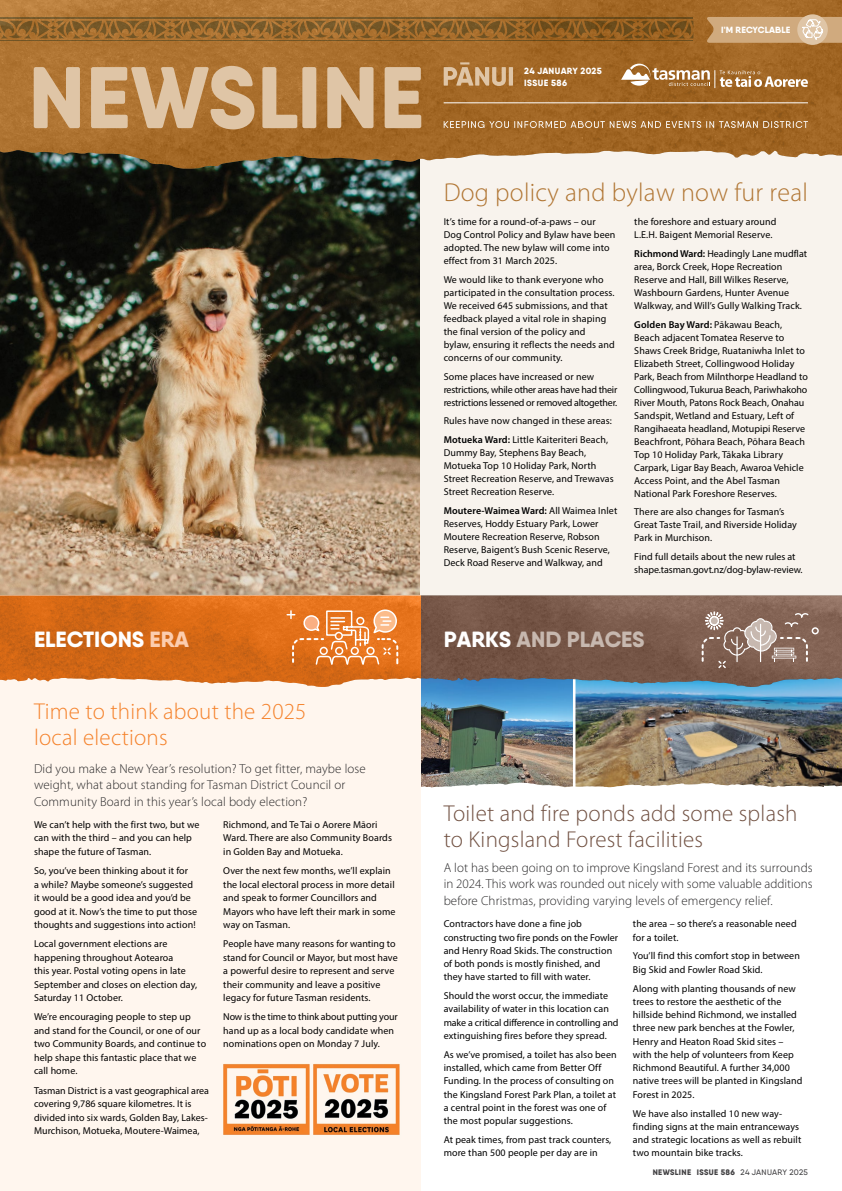
<style>
.page{position:relative;width:842px;height:1191px;background:#fff}
.page>*{position:absolute;margin:0;border:0;box-sizing:border-box;transform-origin:0 0}
.t1{font:300 26px "Myriad Pro";letter-spacing:.01em;color:#b17634}
.t2{font:300 23px/26px "Myriad Pro";letter-spacing:.01em;color:#715142}
.t3{font:300 23px/26px "Myriad Pro";letter-spacing:.01em;color:#f5822b}
.t4{font:800 22px "Qanelas Soft DEMO";color:#c7b8af}
.t5{font:800 22px "Qanelas Soft DEMO";color:#fff}
.t6{font:300 13px/16.5px "Myriad Pro";letter-spacing:.01em;color:#292829;text-align:justify}
.t7{font:10px/13px "Myriad Pro";letter-spacing:.01em;color:#000}
.t8{font:10px/13px "Myriad Pro";letter-spacing:-.02em;color:#000}
.t9{font:10px/13px "Myriad Pro";letter-spacing:-.01em;color:#000}
.t10{font:800 9px/12px "Qanelas Soft DEMO";letter-spacing:.03em;color:#fff}
.t11{font:800 9px "Qanelas Soft DEMO";letter-spacing:.01em;color:#fff}
.t12{font:800 8px "Qanelas Soft DEMO";letter-spacing:.045em;color:#414042}
.s1{color:#fccdaf}
.s2{font-weight:600}
.s3{color:#fff}
.s4{font-weight:500}
</style>
<div class="page">
<img style="left:421px;top:687px;width:152px;height:100px">
<img style="left:575px;top:687px;width:232px;height:100px">
<img style="left:0;top:169px;width:421px;height:426px">
<div style="left:421px;top:98px;width:421px;height:497px;background:#f8f3ed"></div>
<svg style="left:757px;top:0;width:85px;height:158px;background:#a36a2a"></svg>
<img style="left:0;top:0;width:757px;height:169px">
<div style="left:0;top:595px;width:421px;height:596px;background:#fff6ee"></div>
<svg style="left:444px;top:121px;width:364px;height:7px;background:#ba9060"></svg>
<svg style="left:621px;top:64px;width:187px;height:24px;background:#b58856"></svg>
<hr style="left:444px;top:103px;width:364px;height:1px;background:#fff">
<hr style="left:459px;top:40px;width:117px;height:1px;background:#a9bfca">
<hr style="left:459px;top:18px;width:117px;height:1px;background:#a9bfca">
<hr style="left:576px;top:40px;width:117px;height:1px;background:#a9bfca">
<hr style="left:576px;top:18px;width:117px;height:1px;background:#a9bfca">
<hr style="left:342px;top:40px;width:117px;height:1px;background:#a9bfca">
<hr style="left:342px;top:18px;width:117px;height:1px;background:#a9bfca">
<hr style="left:108px;top:40px;width:117px;height:1px;background:#a9bfca">
<hr style="left:108px;top:18px;width:117px;height:1px;background:#a9bfca">
<hr style="left:225px;top:40px;width:117px;height:1px;background:#a9bfca">
<hr style="left:225px;top:18px;width:117px;height:1px;background:#a9bfca">
<hr style="left:0;top:40px;width:108px;height:1px;background:#a9bfca">
<hr style="left:0;top:18px;width:108px;height:1px;background:#a9bfca">
<svg style="left:0;top:21px;width:693px;height:17px;background:#8f6229"></svg>
<svg style="left:444px;top:62px;width:69px;height:24px;background:#c09563"></svg>
<svg style="left:34px;top:66px;width:387px;height:63px;background:#c9a173"></svg>
<svg style="left:797px;top:14px;width:31px;height:31px"></svg>
<svg style="left:706px;top:17px;width:136px;height:26px;background:#d2af85"></svg>
<img style="left:223px;top:1063px;width:177px;height:72px">
<svg style="left:0;top:595px;width:842px;height:92px;background:#ac7045"></svg>
<h3 class="t5" style="left:34px;top:629px;width:157px">ELECTIONS <span class="s1">ERA</span></h3>
<h2 class="t3" style="left:34px;top:698px;width:274px">Time to think about the 2025 local elections</h2>
<h3 class="t6" style="left:34px;top:760px;width:333px;text-align:left">Did you make a New Year’s resolution? To get fitter, maybe lose weight, what about standing for Tasman District Council or<br>Community Board in this year’s local body election?</h3>
<p class="t7" style="left:34px;top:817px;width:167px;line-height:13.5px">We can’t help with the first two, but we can with the third – and you can help shape the future of Tasman.</p>
<p class="t7" style="left:34px;top:863px;width:165px;line-height:13.5px">So, you’ve been thinking about it for<br>a while? Maybe someone’s suggested it would be a good idea and you’d be good at it. Now’s the time to put those thoughts and suggestions into action!</p>
<p class="t7" style="left:34px;top:937px;width:165px;line-height:13.5px">Local government elections are happening throughout Aotearoa<br>this year. Postal voting opens in late<br>September and closes on election day,<br>Saturday 11 October.</p>
<p class="t7" style="left:34px;top:1010px;width:174px;line-height:13.5px">We’re encouraging people to step up and stand for the Council, or one of our two Community Boards, and continue to help shape this fantastic place that we call home.</p>
<p class="t7" style="left:34px;top:1083px;width:177px;line-height:13.5px">Tasman District is a vast geographical area covering 9,786 square kilometres. It is divided into six wards, Golden Bay, Lakes-Murchison, Motueka, Moutere-Waimea,</p>
<p class="t7" style="left:223px;top:817px;width:170px;line-height:13.5px">Richmond, and Te Tai o Aorere Māori<br>Ward. There are also Community Boards in Golden Bay and Motueka.</p>
<p class="t7" style="left:223px;top:863px;width:174px;line-height:13.5px">Over the next few months, we’ll explain the local electoral process in more detail and speak to former Councillors and Mayors who have left their mark in some way on Tasman.</p>
<p class="t7" style="left:223px;top:937px;width:176px;line-height:13.5px">People have many reasons for wanting to stand for Council or Mayor, but most have a powerful desire to represent and serve their community and leave a positive legacy for future Tasman residents.</p>
<p class="t7" style="left:223px;top:1010px;width:176px;line-height:13.5px">Now is the time to think about putting your hand up as a local body candidate when nominations open on Monday 7 July.</p>
<p class="t10" style="left:524px;top:65px;width:79px">24 JANUARY 2025<br>ISSUE 586</p>
<p class="t11" style="left:721px;top:26px;width:71px">I'M RECYCLABLE</p>
<h1 class="t1" style="left:444px;top:177px;width:366px">Dog policy and bylaw now fur real</h1>
<p class="t7" style="left:444px;top:215px;width:173px">It’s time for a round-of-a-paws – our Dog Control Policy and Bylaw have been adopted. The new bylaw will come into effect from 31 March 2025.</p>
<p class="t7" style="left:444px;top:273px;width:173px">We would like to thank everyone who participated in the consultation process.<br>We received 645 submissions, and that feedback played a vital role in shaping the final version of the policy and bylaw, ensuring it reflects the needs and concerns of our community.</p>
<p class="t8" style="left:444px;top:369px;width:175px">Some places have increased or new restrictions, while other areas have had their restrictions lessened or removed altogether.</p>
<p class="t7" style="left:444px;top:411px;width:170px;line-height:18.7px">Rules have now changed in these areas:<br><span class="s2">Motueka Ward:</span> Little Kaiteriteri Beach,</p>
<p class="t7" style="left:444px;top:446px;width:172px">Dummy Bay, Stephens Bay Beach, Motueka Top 10 Holiday Park, North Street Recreation Reserve, and Trewavas Street Recreation Reserve.</p>
<p class="t7" style="left:444px;top:503px;width:175px"><span class="s2">Moutere-Waimea Ward:</span> All Waimea Inlet Reserves, Hoddy Estuary Park, Lower Moutere Recreation Reserve, Robson Reserve, Baigent’s Bush Scenic Reserve, Deck Road Reserve and Walkway, and</p>
<p class="t7" style="left:634px;top:215px;width:144px">the foreshore and estuary around<br>L.E.H. Baigent Memorial Reserve.</p>
<p class="t7" style="left:634px;top:247px;width:174px"><span class="s2">Richmond Ward:</span> Headingly Lane mudflat area, Borck Creek, Hope Recreation Reserve and Hall, Bill Wilkes Reserve, Washbourn Gardens, Hunter Avenue Walkway, and Will’s Gully Walking Track.</p>
<p class="t7" style="left:634px;top:317px;width:175px"><span class="s2">Golden Bay Ward:</span> Pākawau Beach, Beach adjacent Tomatea Reserve to Shaws Creek Bridge, Ruataniwha Inlet to Elizabeth Street, Collingwood Holiday Park, Beach from Milnthorpe Headland to Collingwood, Tukurua Beach, Pariwhakoho River Mouth, Patons Rock Beach, Onahau Sandspit, Wetland and Estuary, Left of Rangihaeata headland, Motupipi Reserve Beachfront, Pōhara Beach, Pōhara Beach Top 10 Holiday Park, Tākaka Library Carpark, Ligar Bay Beach, Awaroa Vehicle Access Point, and the Abel Tasman National Park Foreshore Reserves.</p>
<p class="t7" style="left:634px;top:505px;width:164px">There are also changes for Tasman’s<br>Great Taste Trail, and Riverside Holiday<br>Park in Murchison.</p>
<p class="t9" style="left:634px;top:550px;width:170px">Find full details about the new rules at shape.tasman.govt.nz/dog-bylaw-review.</p>
<h3 class="t4" style="left:444px;top:629px;width:202px"><span class="s3">PARKS</span> AND PLACES</h3>
<h2 class="t2" style="left:444px;top:799px;width:355px">Toilet and fire ponds add some splash to Kingsland Forest facilities</h2>
<h3 class="t6" style="left:444px;top:859px;width:370px">A lot has been going on to improve Kingsland Forest and its surrounds in 2024. This work was rounded out nicely with some valuable additions before Christmas, providing varying levels of emergency relief.</h3>
<p class="t7" style="left:444px;top:917px;width:176px">Contractors have done a fine job constructing two fire ponds on the Fowler and Henry Road Skids. The construction of both ponds is mostly finished, and they have started to fill with water.</p>
<p class="t7" style="left:444px;top:989px;width:176px">Should the worst occur, the immediate availability of water in this location can make a critical difference in controlling and extinguishing fires before they spread.</p>
<p class="t7" style="left:444px;top:1047px;width:175px;line-height:13.3px">As we’ve promised, a toilet has also been installed, which came from Better Off Funding. In the process of consulting on the Kingsland Forest Park Plan, a toilet at a central point in the forest was one of the most popular suggestions.</p>
<p class="t7" style="left:444px;top:1133px;width:169px">At peak times, from past track counters, more than 500 people per day are in</p>
<p class="t7" style="left:633px;top:917px;width:165px">the area – so there’s a reasonable need for a toilet.</p>
<p class="t7" style="left:633px;top:949px;width:169px">You’ll find this comfort stop in between<br>Big Skid and Fowler Road Skid.</p>
<p class="t7" style="left:633px;top:981px;width:171px">Along with planting thousands of new trees to restore the aesthetic of the hillside behind Richmond, we installed three new park benches at the Fowler, Henry and Heaton Road Skid sites – with the help of volunteers from Keep Richmond Beautiful. A further 34,000 native trees will be planted in Kingsland Forest in 2025.</p>
<p class="t7" style="left:633px;top:1106px;width:170px;line-height:13.3px">We have also installed 10 new way&shy;finding signs at the main entranceways and strategic locations as well as rebuilt two mountain bike tracks.</p>
<p class="t12" style="left:653px;top:1168px;width:157px">NEWSLINE ISSUE 586 <span class="s4">24 JANUARY 2025</span></p>
</div>
